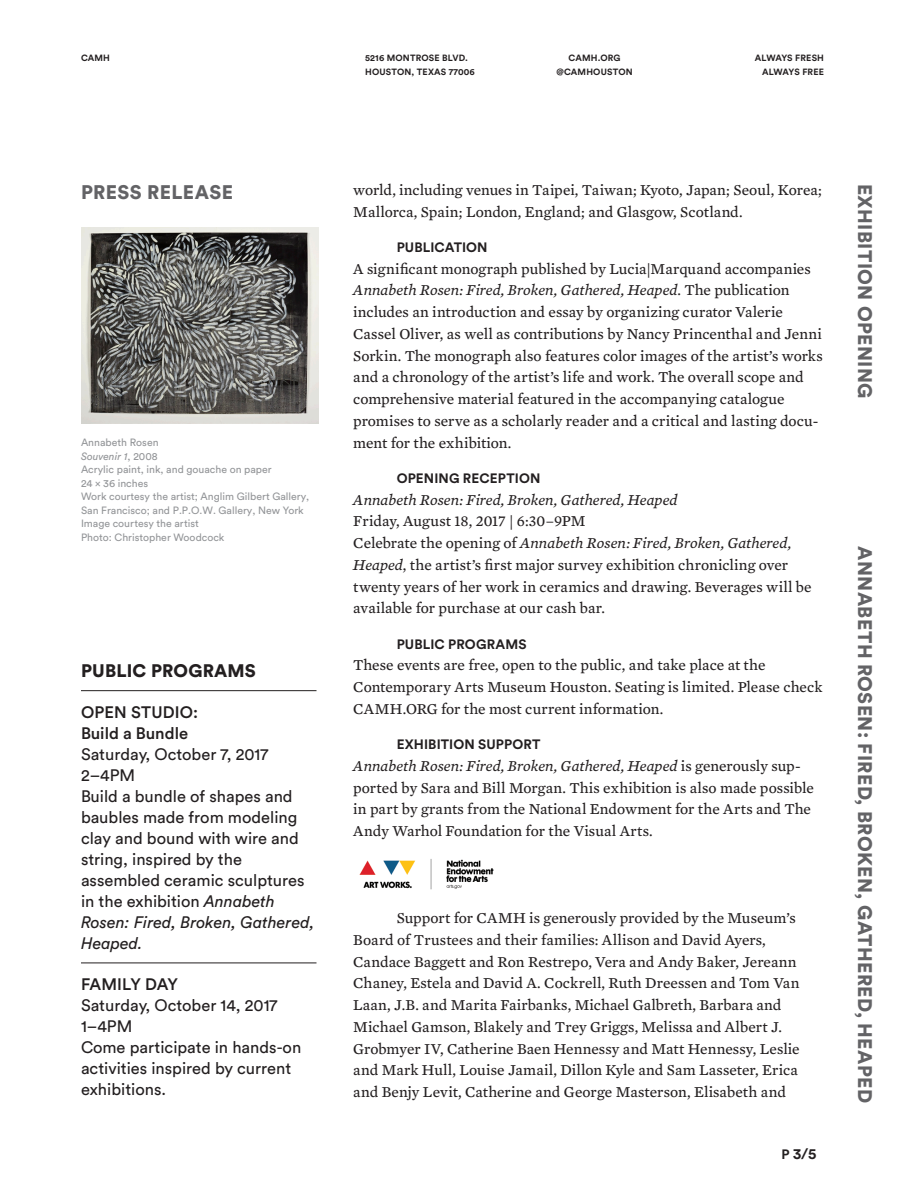
<style>
.page{position:relative;width:918px;height:1188px;background:#fff}
.page>*{position:absolute;margin:0;border:0;box-sizing:border-box;transform-origin:0 0}
.t1{font:900 19.5px "Circular Std";letter-spacing:.02em;color:#636366}
.PP_Header{font:900 18px "Circular Std";letter-spacing:.01em;color:#231f20}
.t2{font:16.5px/21px "Circular Std";color:#231f20}
.Body_1_Intro{font:15.45px/21.8px "Mercury Text G3 Roman";color:#231f20}
.Body_1_Indent{font:15.45px/21.8px "Mercury Text G3 Roman";letter-spacing:.005em;color:#231f20}
.Body_1_Intro-2{font:italic 15.45px/21.8px "Mercury Text G3";color:#231f20}
.t3{font:700 15px "Circular Std";color:#231f20}
.Body_1_SubheadB{font:700 13.5px "Circular Std";letter-spacing:.01em;color:#231f20}
.t4{font:10.5px/13.5px "Circular Std";color:#939598}
.t5{font:700 9px/13.5px "Circular Std";letter-spacing:.02em;color:#231f20}
.s1{font-style:italic}
.s2{font-weight:500}
.s3{font-family:"Mercury Text G3";font-style:italic}
.s4{font-family:"Mercury Text G3 Roman";font-style:normal}
.s5{font-size:13.5px}
</style>
<div class="page">
<img style="left:81px;top:227px;width:237px;height:197px">
<img style="left:359px;top:859px;width:135px;height:31px">
<hr style="left:81px;top:690px;width:235px;height:1px;background:#231f20">
<hr style="left:81px;top:963px;width:235px;height:1px;background:#231f20">
<p class="t5" style="left:81px;top:51px;width:30px">CAMH</p>
<p class="t5" style="left:365px;top:51px;width:111px">5216 MONTROSE BLVD.<br>HOUSTON, TEXAS 77006</p>
<p class="t5" style="left:557px;top:51px;width:78px;text-align:center">CAMH.ORG @CAMHOUSTON</p>
<p class="t5" style="left:755px;top:51px;width:71px;text-align:right">ALWAYS FRESH<br>ALWAYS FREE</p>
<p class="t1" style="left:81px;top:180px;width:154px">PRESS RELEASE</p>
<p class="t4" style="left:81px;top:436px;width:230px">Annabeth Rosen<br><span class="s1">Souvenir 1</span>, 2008<br>Acrylic paint, ink, and gouache on paper<br>24 x 36 inches<br>Work courtesy the artist; Anglim Gilbert Gallery,<br>San Francisco; and P.P.O.W. Gallery, New York<br>Image courtesy the artist<br>Photo: Christopher Woodcock</p>
<p class="PP_Header" style="left:81px;top:658px;width:176px">PUBLIC PROGRAMS</p>
<p class="t2" style="left:81px;top:701px;width:235px"><span class="s2">OPEN STUDIO:<br>Build a Bundle<br></span>Saturday, October 7, 2017<br>2–4PM<br>Build a bundle of shapes and baubles made from modeling clay and bound with wire and string, inspired by the assembled ceramic sculptures in the exhibition <span class="s1">Annabeth<br>Rosen: Fired, Broken, Gathered,<br>Heaped.</span></p>
<p class="t2" style="left:81px;top:974px;width:222px"><span class="s2">FAMILY DAY<br></span>Saturday, October 14, 2017<br>1–4PM<br>Come participate in hands-on activities inspired by current exhibitions.</p>
<p class="Body_1_Intro" style="left:353px;top:179px;width:470px">world, including venues in Taipei, Taiwan; Kyoto, Japan; Seoul, Korea;<br>Mallorca, Spain; London, England; and Glasgow, Scotland.</p>
<p class="Body_1_SubheadB" style="left:397px;top:238px;width:92px">PUBLICATION</p>
<p class="Body_1_Intro" style="left:353px;top:258px;width:471px">A significant monograph published by Lucia|Marquand accompanies <span class="s3">Annabeth Rosen: Fired, Broken, Gathered, Heaped</span>. The publication includes an introduction and essay by organizing curator Valerie Cassel Oliver, as well as contributions by Nancy Princenthal and Jenni Sorkin. The monograph also features color images of the artist’s works and a chronology of the artist’s life and work. The overall scope and comprehensive material featured in the accompanying catalogue promises to serve as a scholarly reader and a critical and lasting docu&shy;ment for the exhibition.</p>
<p class="Body_1_SubheadB" style="left:397px;top:469px;width:145px">OPENING RECEPTION</p>
<p class="Body_1_Intro-2" style="left:353px;top:489px;width:326px">Annabeth Rosen: Fired, Broken, Gathered, Heaped<br><span class="s4">Friday, August 18, 2017 | 6:30–9PM</span></p>
<p class="Body_1_Intro" style="left:353px;top:532px;width:460px">Celebrate the opening of <span class="s3">Annabeth Rosen: Fired, Broken, Gathered, Heaped</span>, the artist’s first major survey exhibition chronicling over twenty years of her work in ceramics and drawing. Beverages will be available for purchase at our cash bar.</p>
<p class="Body_1_SubheadB" style="left:397px;top:635px;width:131px">PUBLIC PROGRAMS</p>
<p class="Body_1_Intro" style="left:353px;top:654px;width:471px">These events are free, open to the public, and take place at the<br>Contemporary Arts Museum Houston. Seating is limited. Please check<br>CAMH.ORG for the most current information.</p>
<p class="Body_1_SubheadB" style="left:397px;top:736px;width:145px">EXHIBITION SUPPORT</p>
<p class="Body_1_Intro" style="left:353px;top:755px;width:462px"><span class="s3">Annabeth Rosen: Fired, Broken, Gathered, Heaped</span> is generously sup&shy;ported by Sara and Bill Morgan. This exhibition is also made possible in part by grants from the National Endowment for the Arts and The Andy Warhol Foundation for the Visual Arts.</p>
<p class="Body_1_Indent" style="left:353px;top:907px;width:448px;text-indent:44px">Support for CAMH is generously provided by the Museum’s Board of Trustees and their families: Allison and David Ayers, Candace Baggett and Ron Restrepo, Vera and Andy Baker, Jereann Chaney, Estela and David A. Cockrell, Ruth Dreessen and Tom Van Laan, J.B. and Marita Fairbanks, Michael Galbreth, Barbara and Michael Gamson, Blakely and Trey Griggs, Melissa and Albert J.<br>Grobmyer IV, Catherine Baen Hennessy and Matt Hennessy, Leslie and Mark Hull, Louise Jamail, Dillon Kyle and Sam Lasseter, Erica and Benjy Levit, Catherine and George Masterson, Elisabeth and</p>
<p class="t3" style="left:781px;top:1144px;width:37px"><span class="s5">P</span> 3/5</p>
<p class="t1" style="left:878px;top:184px;width:216px;rotate:90deg">EXHIBITION OPENING</p>
<p class="t1" style="left:878px;top:546px;width:558px;rotate:90deg">ANNABETH ROSEN: FIRED, BROKEN, GATHERED, HEAPED</p>
</div>
